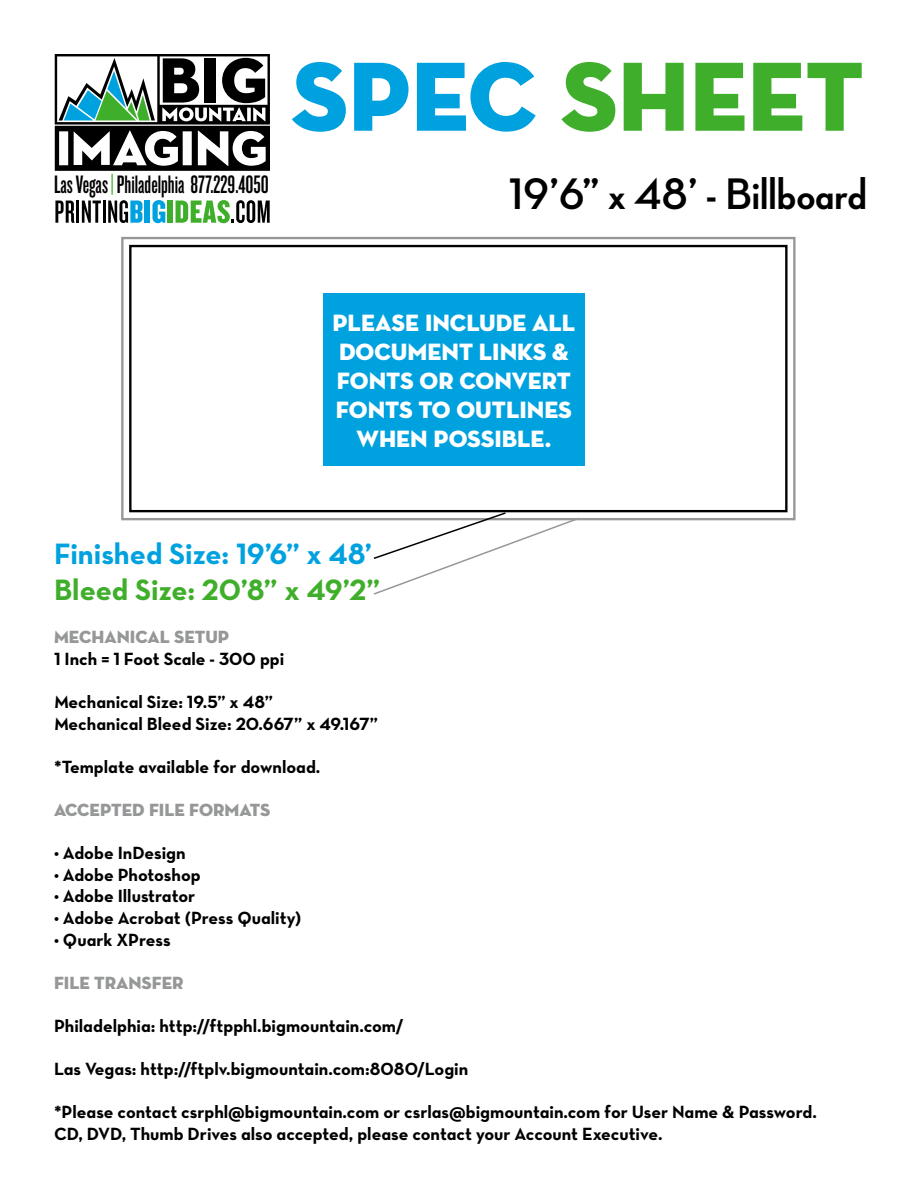
<style>
.page{position:relative;width:918px;height:1188px;background:#fff}
.page>*{position:absolute;margin:0;border:0;box-sizing:border-box;transform-origin:0 0}
.t1{font:99.9px "Neutra Display PS Titling";color:#3fae2a}
.t2{font:45px "Neutra Disp Bold Alt";color:#000}
.t3{font:30px "Neutra Text PS Bold Alt";color:#00a1df}
.t4{font:30px "Neutra Text PS Bold Alt";color:#3fae2a}
.t5{font:26.25px "Knockout 47 Bantamweight";color:#000}
.t6{font:24px/28.8px "Neutra Disp Titling";color:#fff;text-align:center}
.t7{font:18px/21.6px "Neutra Text PS Bold Alt";color:#000}
.t8{font:18px "Neutra Disp Titling";color:#969798}
.s1{color:#3fae2a}
.s2{color:#00a1df}
</style>
<div class="page">
<div style="left:121px;top:237px;width:675px;height:283px;border:2px solid #969798"></div>
<svg style="left:55px;top:54px;width:215px;height:117px"></svg>
<svg style="left:55px;top:201px;width:19px;height:22px"></svg>
<hr style="left:76px;top:201px;width:3px;height:22px;background:#000">
<svg style="left:82px;top:201px;width:19px;height:22px"></svg>
<hr style="left:103px;top:201px;width:3px;height:22px;background:#000">
<svg style="left:108px;top:200px;width:34px;height:23px"></svg>
<div style="left:145px;top:201px;width:5px;height:22px;background:#00a1df"></div>
<svg style="left:152px;top:200px;width:13px;height:23px"></svg>
<div style="left:168px;top:201px;width:5px;height:22px;background:#3fae2a"></div>
<svg style="left:176px;top:200px;width:94px;height:23px"></svg>
<div style="left:129px;top:245px;width:659px;height:267px;border:2px solid #000"></div>
<svg style="left:372px;top:511px;width:209px;height:84px"></svg>
<div style="left:323px;top:294px;width:262px;height:172px;background:#00a1df"></div>
<h3 class="t5" style="left:54px;top:169px;width:216px">Las Vegas <span class="s1">|</span> Philadelphia 877.229.4050</h3>
<h1 class="t1" style="left:291px;top:34px;width:574px"><span class="s2">SPEC</span> SHEET</h1>
<h2 class="t2" style="left:509px;top:168px;width:359px">19’6” x 48’ - Billboard</h2>
<h3 class="t6" style="left:333px;top:309px;width:244px">PLEASE INCLUDE ALL<br>DOCUMENT LINKS &amp;<br>FONTS OR CONVERT<br>FONTS TO OUTLINES<br>WHEN POSSIBLE.</h3>
<h3 class="t3" style="left:54px;top:535px;width:320px">Finished Size: 19’6” x 48’</h3>
<h3 class="t4" style="left:54px;top:571px;width:328px">Bleed Size: 20’8” x 49’2”</h3>
<p class="t8" style="left:54px;top:626px;width:177px">MECHANICAL SETUP</p>
<p class="t7" style="left:54px;top:648px;width:232px">1 Inch = 1 Foot Scale - 300 ppi</p>
<p class="t7" style="left:54px;top:691px;width:326px">Mechanical Size: 19.5” x 48”<br>Mechanical Bleed Size: 20.667” x 49.167”</p>
<p class="t7" style="left:54px;top:756px;width:268px">*Template available for download.</p>
<p class="t8" style="left:54px;top:799px;width:218px">ACCEPTED FILE FORMATS</p>
<p class="t7" style="left:54px;top:842px;width:133px">• Adobe InDesign</p>
<p class="t7" style="left:54px;top:864px;width:148px">• Adobe Photoshop</p>
<p class="t7" style="left:54px;top:885px;width:143px">• Adobe Illustrator</p>
<p class="t7" style="left:54px;top:907px;width:249px">• Adobe Acrobat (Press Quality)</p>
<p class="t7" style="left:54px;top:928px;width:118px">• Quark XPress</p>
<p class="t8" style="left:54px;top:971px;width:131px">FILE TRANSFER</p>
<p class="t7" style="left:54px;top:1015px;width:351px">Philadelphia: http://ftpphl.bigmountain.com/</p>
<p class="t7" style="left:54px;top:1058px;width:416px">Las Vegas: http://ftplv.bigmountain.com:8080/Login</p>
<p class="t7" style="left:54px;top:1101px;width:764px">*Please contact csrphl@bigmountain.com or csrlas@bigmountain.com for User Name &amp; Password.<br>CD, DVD, Thumb Drives also accepted, please contact your Account Executive.</p>
</div>
